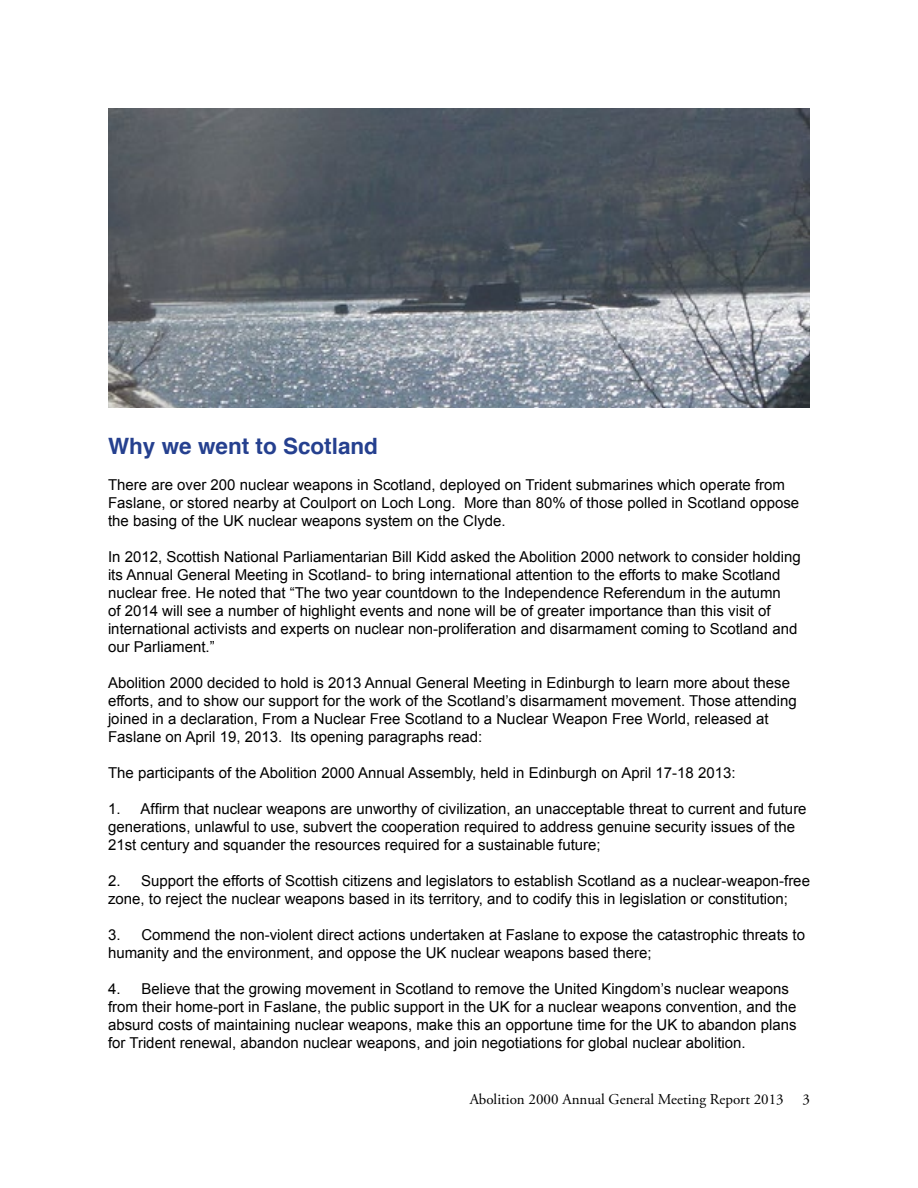
<style>
.page{position:relative;width:918px;height:1188px;background:#fff}
.page>*{position:absolute;margin:0;border:0;box-sizing:border-box;transform-origin:0 0}
.t1{font:700 22.5px "Helvetica";color:#25408f}
.t2{font:15px/18px "Arial";color:#000}
.t3{font:15px "Adobe Garamond Pro";color:#000}
</style>
<div class="page">
<img style="left:108px;top:108px;width:702px;height:299px">
<h1 class="t1" style="left:108px;top:428px;width:272px">Why we went to Scotland</h1>
<p class="t2" style="left:108px;top:476px;width:693px">There are over 200 nuclear weapons in Scotland, deployed on Trident submarines which operate from<br>Faslane, or stored nearby at Coulport on Loch Long. More than 80% of those polled in Scotland oppose the basing of the UK nuclear weapons system on the Clyde.</p>
<p class="t2" style="left:108px;top:548px;width:694px">In 2012, Scottish National Parliamentarian Bill Kidd asked the Abolition 2000 network to consider holding its Annual General Meeting in Scotland- to bring international attention to the efforts to make Scotland nuclear free. He noted that “The two year countdown to the Independence Referendum in the autumn<br>of 2014 will see a number of highlight events and none will be of greater importance than this visit of international activists and experts on nuclear non-proliferation and disarmament coming to Scotland and our Parliament.”</p>
<p class="t2" style="left:108px;top:674px;width:690px">Abolition 2000 decided to hold is 2013 Annual General Meeting in Edinburgh to learn more about these efforts, and to show our support for the work of the Scotland’s disarmament movement. Those attending joined in a declaration, From a Nuclear Free Scotland to a Nuclear Weapon Free World, released at Faslane on April 19, 2013. Its opening paragraphs read:</p>
<p class="t2" style="left:108px;top:764px;width:629px">The participants of the Abolition 2000 Annual Assembly, held in Edinburgh on April 17-18 2013:</p>
<p class="t2" style="left:108px;top:800px;width:700px">1. Affirm that nuclear weapons are unworthy of civilization, an unacceptable threat to current and future generations, unlawful to use, subvert the cooperation required to address genuine security issues of the<br>21st century and squander the resources required for a sustainable future;</p>
<p class="t2" style="left:108px;top:872px;width:704px">2. Support the efforts of Scottish citizens and legislators to establish Scotland as a nuclear-weapon-free zone, to reject the nuclear weapons based in its territory, and to codify this in legislation or constitution;</p>
<p class="t2" style="left:108px;top:926px;width:699px">3. Commend the non-violent direct actions undertaken at Faslane to expose the catastrophic threats to humanity and the environment, and oppose the UK nuclear weapons based there;</p>
<p class="t2" style="left:108px;top:980px;width:690px">4. Believe that the growing movement in Scotland to remove the United Kingdom’s nuclear weapons from their home-port in Faslane, the public support in the UK for a nuclear weapons convention, and the absurd costs of maintaining nuclear weapons, make this an opportune time for the UK to abandon plans for Trident renewal, abandon nuclear weapons, and join negotiations for global nuclear abolition.</p>
<p class="t3" style="left:470px;top:1091px;width:316px">Abolition 2000 Annual General Meeting Report 2013</p>
<p class="t3" style="left:803px;top:1091px;width:9px">3</p>
</div>
